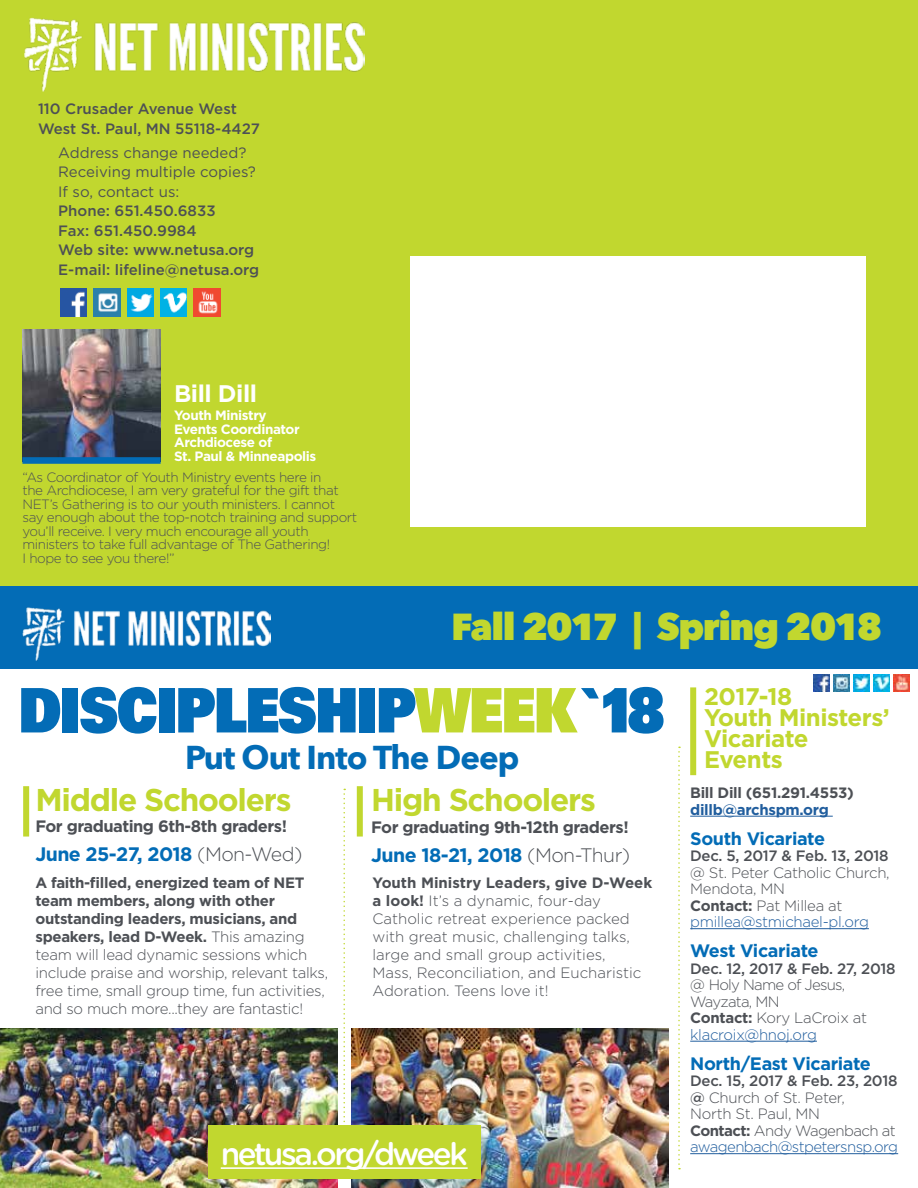
<style>
.page{position:relative;width:918px;height:1188px;background:#fff}
.page>*{position:absolute;margin:0;border:0;box-sizing:border-box;transform-origin:0 0}
.t1{font:900 61.5px "Univers";letter-spacing:-.03em;color:#036cb6;scale:.88 1}
.t2{font:800 37.5px "Avenir Next";letter-spacing:-.045em;color:#c1d72f}
.t3{font:700 33px "Avenir Next";letter-spacing:-.03em;color:#036cb6}
.t4{font:700 31.5px "Gotham";letter-spacing:-.04em;color:#c1d72f}
.t5{font:500 31.5px "Gotham Rounded";letter-spacing:-.085em;color:#fff}
.t6{font:700 24px/21px "Gotham";letter-spacing:-.02em;color:#c1d72f}
.t7{font:700 24px "Gotham";letter-spacing:-.02em;color:#fff}
.t8{font:700 19.5px "Gotham";letter-spacing:-.03em;color:#036cb6}
.t9{font:700 18px "Gotham";letter-spacing:-.02em;color:#036cb6}
.t10{font:700 16.5px "Gotham";letter-spacing:-.03em;color:#4d5055}
.t11{font:300 15px/18px "Gotham";letter-spacing:-.02em;color:#4d5055}
.t12{font:300 15px/18px "Gotham";color:#4d5055}
.t13{font:500 15px/19.5px "Gotham";color:#4d5055}
.t14{font:300 15px/16.5px "Gotham";letter-spacing:-.04em;color:#4d5055}
.t15{font:300 15px/16.5px "Gotham";letter-spacing:-.045em;color:#4d5055}
.t16{font:15px/19.5px "Gotham";color:#4d5055}
.t17{font:500 15px "Gotham";letter-spacing:-.02em;color:#4d5055}
.t18{font:700 15px "Gotham";letter-spacing:-.02em;color:#4d5055}
.t19{font:700 15px "Gotham";letter-spacing:-.02em;color:#215e9e}
.t20{font:300 13.5px/13.5px "Gotham";letter-spacing:-.03em;color:#4d5055}
.t21{font:700 13.5px/13.5px "Gotham";letter-spacing:-.03em;color:#fff}
.s1{color:#c1d72f}
.s2{font-weight:300;color:#4d5055}
.s3{font-weight:700}
.s4{color:#215e9e}
.s5{font-weight:500}
</style>
<div class="page">
<div style="left:0;top:0;width:918px;height:585px;background:#c1d72f"></div>
<div style="left:410px;top:256px;width:456px;height:271px;background:#fff"></div>
<img style="left:24px;top:17px;width:341px;height:75px">
<img style="left:60px;top:288px;width:27px;height:29px">
<img style="left:94px;top:288px;width:26px;height:29px">
<img style="left:127px;top:288px;width:27px;height:29px">
<img style="left:161px;top:288px;width:26px;height:29px">
<img style="left:194px;top:288px;width:26px;height:29px">
<img style="left:22px;top:330px;width:139px;height:127px">
<div style="left:22px;top:457px;width:139px;height:7px;background:#036cb6"></div>
<div style="left:0;top:586px;width:918px;height:83px;background:#036cb6"></div>
<svg style="left:343px;top:789px;width:2px;height:337px"></svg>
<img style="left:22px;top:607px;width:248px;height:54px">
<img style="left:351px;top:1028px;width:317px;height:160px">
<img style="left:0;top:1028px;width:338px;height:160px">
<img style="left:813px;top:674px;width:16px;height:17px">
<img style="left:834px;top:674px;width:15px;height:17px">
<img style="left:854px;top:674px;width:15px;height:17px">
<img style="left:874px;top:674px;width:15px;height:17px">
<img style="left:894px;top:674px;width:15px;height:17px">
<hr style="left:690px;top:816px;width:143px;height:1px;background:#215e9e">
<hr style="left:690px;top:928px;width:179px;height:1px;background:#215e9e">
<hr style="left:690px;top:1041px;width:127px;height:1px;background:#215e9e">
<hr style="left:690px;top:1153px;width:208px;height:1px;background:#215e9e">
<div style="left:23px;top:786px;width:6px;height:51px;background:#c1d72f"></div>
<div style="left:357px;top:786px;width:6px;height:51px;background:#c1d72f"></div>
<div style="left:208px;top:1126px;width:272px;height:53px;background:#c1d72f"></div>
<hr style="left:221px;top:1167px;width:247px;height:2px;background:#fff">
<div style="left:690px;top:687px;width:6px;height:88px;background:#c1d72f"></div>
<svg style="left:678px;top:747px;width:2px;height:422px"></svg>
<p class="t13" style="left:38px;top:99px;width:224px">110 Crusader Avenue West<br>West St. Paul, MN 55118-4427</p>
<p class="t16" style="left:58px;top:142px;width:199px">Address change needed?<br>Receiving multiple copies?<br>If so, contact us:</p>
<p class="t13" style="left:58px;top:201px;width:203px">Phone: 651.450.6833<br>Fax: 651.450.9984<br>Web site: www.netusa.org<br>E-mail: lifeline@netusa.org</p>
<h3 class="t7" style="left:174px;top:378px;width:84px">Bill Dill</h3>
<p class="t21" style="left:174px;top:408px;width:144px">Youth Ministry<br>Events Coordinator<br>Archdiocese of<br>St. Paul &amp; Minneapolis</p>
<p class="t20" style="left:22px;top:470px;width:336px">“As Coordinator of Youth Ministry events here in<br>the Archdiocese, I am very grateful for the gift that NET’s Gathering is to our youth ministers. I cannot say enough about the top-notch training and support you’ll receive. I very much encourage all youth ministers to take full advantage of The Gathering!<br>I hope to see you there!”</p>
<h2 class="t2" style="left:451px;top:603px;width:433px">Fall 2017 | Spring 2018</h2>
<h1 class="t1" style="left:18px;top:670px;width:736px">DISCIPLESHIP<span class="s1">WEEK</span>`18</h1>
<h3 class="t3" style="left:185px;top:729px;width:336px">Put Out Into The Deep</h3>
<h3 class="t4" style="left:35px;top:779px;width:258px">Middle Schoolers</h3>
<p class="t10" style="left:35px;top:816px;width:253px">For graduating 6th-8th graders!</p>
<h3 class="t8" style="left:35px;top:842px;width:268px">June 25-27, 2018 <span class="s2">(Mon-Wed)</span></h3>
<p class="t11" style="left:35px;top:874px;width:294px"><span class="s3">A faith-filled, energized team of NET team members, along with other outstanding leaders, musicians, and speakers, lead D-Week.</span> This amazing team will lead dynamic sessions which include praise and worship, relevant talks, free time, small group time, fun activities, and so much more...they are fantastic!</p>
<h3 class="t4" style="left:371px;top:779px;width:226px">High Schoolers</h3>
<p class="t10" style="left:371px;top:816px;width:259px">For graduating 9th-12th graders!</p>
<h3 class="t8" style="left:371px;top:842px;width:261px">June 18-21, 2018 <span class="s2">(Mon-Thur)</span></h3>
<p class="t12" style="left:373px;top:874px;width:281px"><span class="s3">Youth Ministry Leaders, give D-Week a look!</span> It’s a dynamic, four-day Catholic retreat experience packed with great music, challenging talks, large and small group activities,<br>Mass, Reconciliation, and Eucharistic Adoration. Teens love it!</p>
<h3 class="t5" style="left:221px;top:1131px;width:248px">netusa.org/dweek</h3>
<h3 class="t6" style="left:704px;top:686px;width:187px">2017-18<br>Youth Ministers’<br>Vicariate<br>Events</h3>
<p class="t18" style="left:690px;top:783px;width:165px">Bill Dill (651.291.4553)</p>
<p class="t19" style="left:690px;top:799px;width:140px">dillb@archspm.org</p>
<p class="t9" style="left:690px;top:826px;width:136px">South Vicariate</p>
<p class="t17" style="left:690px;top:846px;width:200px">Dec. 5, 2017 &amp; Feb. 13, 2018</p>
<p class="t11" style="left:690px;top:864px;width:201px;line-height:16.5px">@ St. Peter Catholic Church,<br>Mendota, MN<br><span class="s3">Contact:</span> Pat Millea at <span class="s4">pmillea@stmichael-pl.org</span></p>
<p class="t9" style="left:690px;top:939px;width:130px">West Vicariate</p>
<p class="t17" style="left:690px;top:959px;width:207px">Dec. 12, 2017 &amp; Feb. 27, 2018</p>
<p class="t15" style="left:690px;top:976px;width:178px">@ Holy Name of Jesus,<br>Wayzata, MN<br><span class="s3">Contact:</span> Kory LaCroix at <span class="s4">klacroix@hnoj.org</span></p>
<p class="t9" style="left:690px;top:1051px;width:182px">North/East Vicariate</p>
<p class="t14" style="left:690px;top:1072px;width:209px"><span class="s5">Dec. 15, 2017 &amp; Feb. 23, 2018 @</span> Church of St. Peter,<br>North St. Paul, MN<br><span class="s3">Contact:</span> Andy Wagenbach at <span class="s4">awagenbach@stpetersnsp.org</span></p>
</div>
